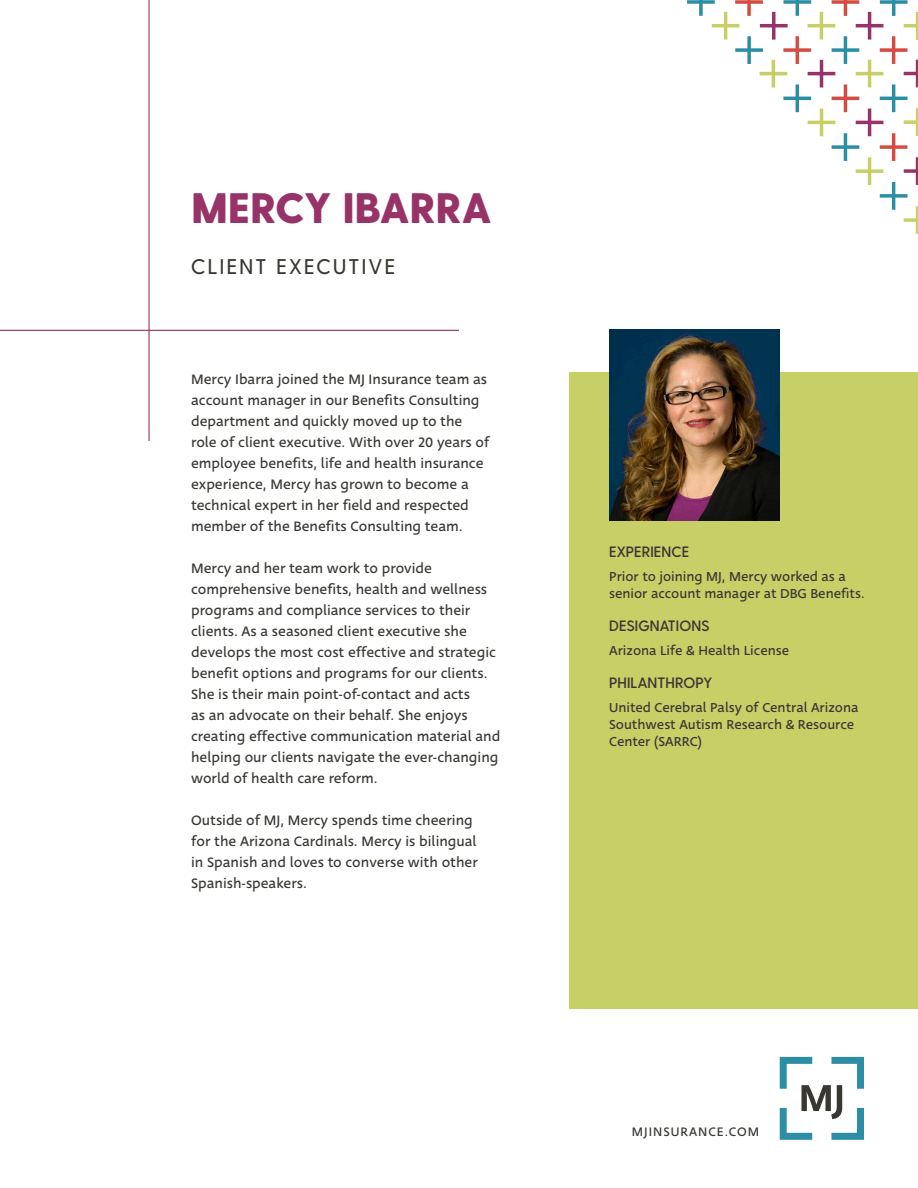
<style>
.page{position:relative;width:918px;height:1188px;background:#fff}
.page>*{position:absolute;margin:0;border:0;box-sizing:border-box;transform-origin:0 0}
.Name{font:800 42.6px "Greycliff CF";letter-spacing:.01em;color:#983367}
.Job_Title{font:500 21.3px "Greycliff CF";letter-spacing:.11em;color:#3a3833}
.t1{font:15px/21px "Deva Ideal";color:#3a3833}
.Sidebar_Title{font:600 15px "Greycliff CF";letter-spacing:.01em;color:#3a3833}
.Sidebar_Body{font:14.25px/17.1px "Deva Ideal";color:#383733}
.t2{font:13.5px "Deva Ideal";letter-spacing:.075em;color:#3a3833}
</style>
<div class="page">
<div style="left:569px;top:373px;width:349px;height:636px;background:#c7cf67"></div>
<svg style="left:687px;top:0;width:231px;height:234px"></svg>
<img style="left:609px;top:330px;width:171px;height:190px">
<hr style="left:0;top:330px;width:459px;height:1px;background:#983367">
<hr style="left:148px;top:0;width:2px;height:441px;background:#983367">
<svg style="left:780px;top:1057px;width:84px;height:83px"></svg>
<p class="Name" style="left:191px;top:182px;width:301px">MERCY IBARRA</p>
<p class="Job_Title" style="left:191px;top:254px;width:206px">CLIENT EXECUTIVE</p>
<p class="t1" style="left:191px;top:369px;width:300px">Mercy Ibarra joined the MJ Insurance team as account manager in our Benefits Consulting department and quickly moved up to the role of client executive. With over 20 years of employee benefits, life and health insurance experience, Mercy has grown to become a technical expert in her field and respected member of the Benefits Consulting team.</p>
<p class="t1" style="left:191px;top:558px;width:311px">Mercy and her team work to provide comprehensive benefits, health and wellness programs and compliance services to their clients. As a seasoned client executive she develops the most cost effective and strategic benefit options and programs for our clients.<br>She is their main point-of-contact and acts<br>as an advocate on their behalf. She enjoys creating effective communication material and helping our clients navigate the ever-changing world of health care reform.</p>
<p class="t1" style="left:191px;top:810px;width:288px">Outside of MJ, Mercy spends time cheering for the Arizona Cardinals. Mercy is bilingual in Spanish and loves to converse with other Spanish-speakers.</p>
<p class="Sidebar_Title" style="left:609px;top:543px;width:81px">EXPERIENCE</p>
<p class="Sidebar_Body" style="left:609px;top:568px;width:257px">Prior to joining MJ, Mercy worked as a senior account manager at DBG Benefits.</p>
<p class="Sidebar_Title" style="left:609px;top:617px;width:102px">DESIGNATIONS</p>
<p class="Sidebar_Body" style="left:609px;top:642px;width:181px">Arizona Life &amp; Health License</p>
<p class="Sidebar_Title" style="left:609px;top:674px;width:104px">PHILANTHROPY</p>
<p class="Sidebar_Body" style="left:609px;top:699px;width:251px">United Cerebral Palsy of Central Arizona</p>
<p class="Sidebar_Body" style="left:609px;top:716px;width:247px">Southwest Autism Research &amp; Resource<br>Center (SARRC)</p>
<p class="t2" style="left:632px;top:1124px;width:129px">MJINSURANCE.COM</p>
</div>
